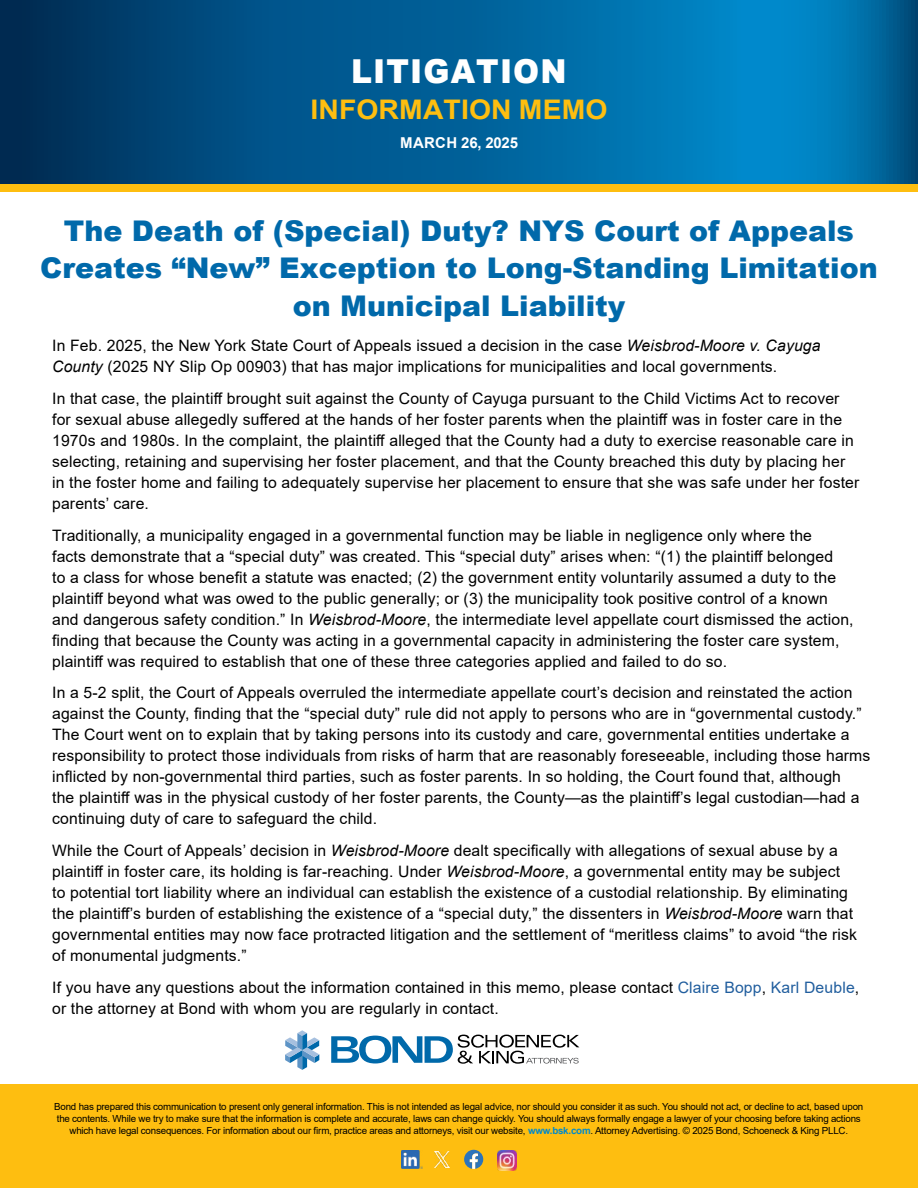
<style>
.page{position:relative;width:918px;height:1188px;background:#fff}
.page>*{position:absolute;margin:0;border:0;box-sizing:border-box;transform-origin:0 0}
.t1{font:900 33px "Arial";letter-spacing:.035em;color:#fff;scale:.95 1}
.t2{font:900 28.5px/37.5px "Arial";color:#0069aa;text-align:center}
.t3{font:700 27px "Arial";letter-spacing:.005em;color:#febe10;scale:1.05 1}
.t4{font:15.75px/21px "Arial";letter-spacing:.01em;color:#000}
.t5{font:700 15px "Arial";letter-spacing:.005em;color:#fff}
.t6{font:9.75px/11.7px "Arial";letter-spacing:-.02em;color:#000;text-align:center}
.s1{font-style:italic}
.s2{color:#215e9e}
.s3{font-weight:700;color:#0089cc}
</style>
<div class="page">
<div style="left:0;top:138px;width:918px;height:54px;background:#febe10"></div>
<svg style="left:0;top:0;width:918px;height:184px;background:#005f95"></svg>
<div style="left:0;top:1084px;width:918px;height:104px;background:#febe10"></div>
<img style="left:401px;top:1151px;width:22px;height:18px">
<img style="left:434px;top:1152px;width:16px;height:15px">
<svg style="left:464px;top:1150px;width:19px;height:19px"></svg>
<img style="left:497px;top:1151px;width:20px;height:19px">
<svg style="left:285px;top:1030px;width:34px;height:40px"></svg>
<svg style="left:331px;top:1035px;width:248px;height:29px"></svg>
<h1 class="t1" style="left:351px;top:47px;width:228px">LITIGATION</h1>
<h3 class="t3" style="left:310px;top:91px;width:285px">INFORMATION MEMO</h3>
<p class="t5" style="left:400px;top:132px;width:119px">MARCH 26, 2025</p>
<h2 class="t2" style="left:40px;top:211px;width:839px">The Death of (Special) Duty? NYS Court of Appeals<br>Creates “New” Exception to Long-Standing Limitation on Municipal Liability</h2>
<p class="t4" style="left:52px;top:335px;width:770px">In Feb. 2025, the New York State Court of Appeals issued a decision in the case <span class="s1">Weisbrod-Moore v. Cayuga<br>County</span> (2025 NY Slip Op 00903) that has major implications for municipalities and local governments.</p>
<p class="t4" style="left:52px;top:388px;width:809px">In that case, the plaintiff brought suit against the County of Cayuga pursuant to the Child Victims Act to recover for sexual abuse allegedly suffered at the hands of her foster parents when the plaintiff was in foster care in the 1970s and 1980s. In the complaint, the plaintiff alleged that the County had a duty to exercise reasonable care in selecting, retaining and supervising her foster placement, and that the County breached this duty by placing her in the foster home and failing to adequately supervise her placement to ensure that she was safe under her foster parents’ care.</p>
<p class="t4" style="left:52px;top:525px;width:803px">Traditionally, a municipality engaged in a governmental function may be liable in negligence only where the<br>facts demonstrate that a “special duty” was created. This “special duty” arises when: “(1) the plaintiff belonged<br>to a class for whose benefit a statute was enacted; (2) the government entity voluntarily assumed a duty to the plaintiff beyond what was owed to the public generally; or (3) the municipality took positive control of a known and dangerous safety condition.” In <span class="s1">Weisbrod-Moore</span>, the intermediate level appellate court dismissed the action, finding that because the County was acting in a governmental capacity in administering the foster care system, plaintiff was required to establish that one of these three categories applied and failed to do so.</p>
<p class="t4" style="left:52px;top:682px;width:820px">In a 5-2 split, the Court of Appeals overruled the intermediate appellate court’s decision and reinstated the action against the County, finding that the “special duty” rule did not apply to persons who are in “governmental custody.” The Court went on to explain that by taking persons into its custody and care, governmental entities undertake a responsibility to protect those individuals from risks of harm that are reasonably foreseeable, including those harms inflicted by non-governmental third parties, such as foster parents. In so holding, the Court found that, although<br>the plaintiff was in the physical custody of her foster parents, the County—as the plaintiff’s legal custodian—had a continuing duty of care to safeguard the child.</p>
<p class="t4" style="left:52px;top:840px;width:807px">While the Court of Appeals’ decision in <span class="s1">Weisbrod-Moore</span> dealt specifically with allegations of sexual abuse by a plaintiff in foster care, its holding is far-reaching. Under <span class="s1">Weisbrod-Moore</span>, a governmental entity may be subject to potential tort liability where an individual can establish the existence of a custodial relationship. By eliminating the plaintiff’s burden of establishing the existence of a “special duty,” the dissenters in <span class="s1">Weisbrod-Moore</span> warn that governmental entities may now face protracted litigation and the settlement of “meritless claims” to avoid “the risk of monumental judgments.”</p>
<p class="t4" style="left:52px;top:977px;width:809px">If you have any questions about the information contained in this memo, please contact <span class="s2">Claire Bopp</span>, <span class="s2">Karl Deuble</span>, or the attorney at Bond with whom you are regularly in contact.</p>
<p class="t6" style="left:54px;top:1101px;width:811px">Bond has prepared this communication to present only general information. This is not intended as legal advice, nor should you consider it as such. You should not act, or decline to act, based upon the contents. While we try to make sure that the information is complete and accurate, laws can change quickly. You should always formally engage a lawyer of your choosing before taking actions which have legal consequences. For information about our firm, practice areas and attorneys, visit our website, <span class="s3">www.bsk.com</span>. Attorney Advertising. © 2025 Bond, Schoeneck &amp; King PLLC.</p>
</div>
